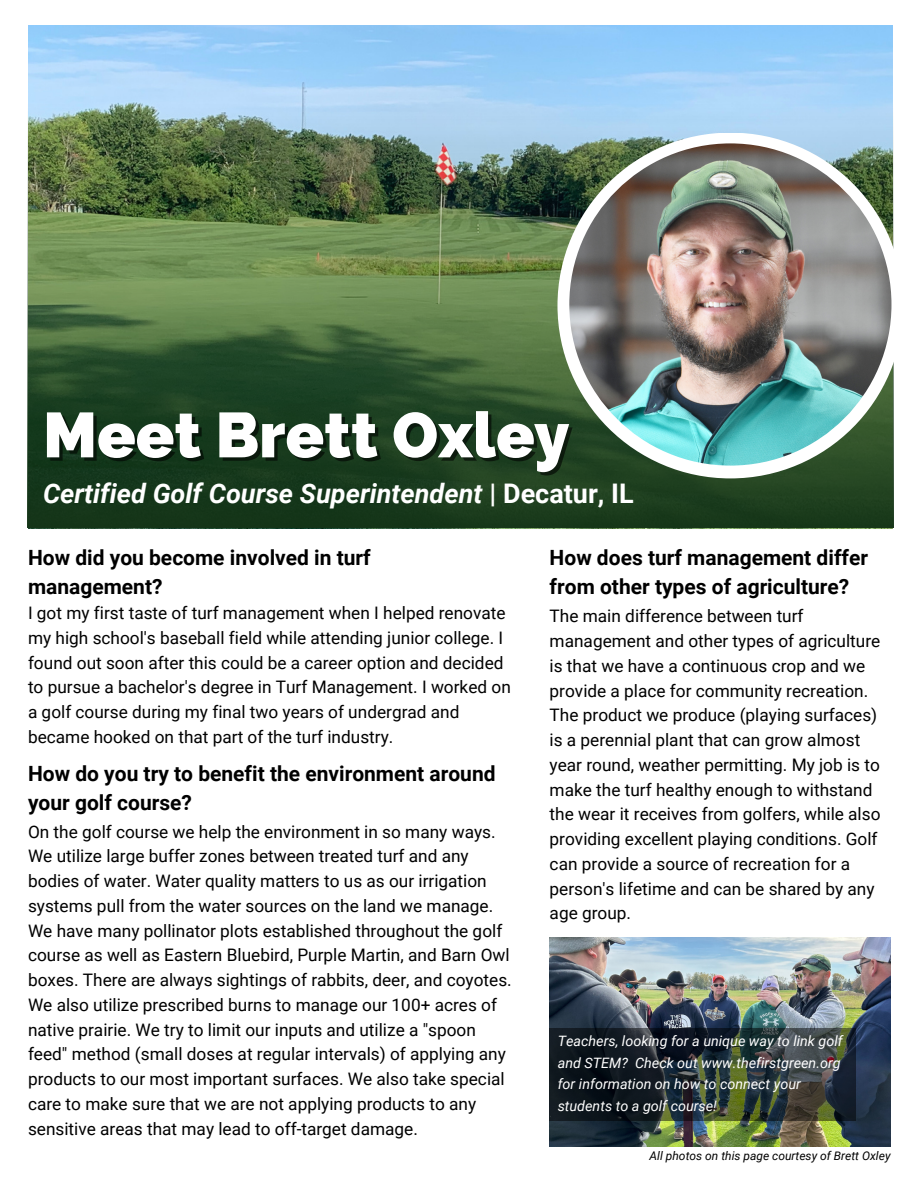
<style>
.page{position:relative;width:918px;height:1188px;background:#fff}
.page>*{position:absolute;margin:0;border:0;box-sizing:border-box;transform-origin:0 0}
.t1{font:800 63.3px "Raleway";color:#fff}
.t2{font:italic 700 27px "Roboto";color:#fff}
.t3{font:700 21px/29.2px "Roboto";color:#000}
.t4{font:17.25px/24.8px "Roboto";color:#000}
.t5{font:italic 14.4px/21.3px "Roboto";color:#fff}
.t6{font:italic 12px "Roboto";color:#000}
.s1{font-style:normal}
</style>
<div class="page">
<img style="left:28px;top:26px;width:864px;height:503px">
<svg style="left:28px;top:102px;width:866px;height:426px"></svg>
<div style="left:557px;top:133px;width:346px;height:345px;background:#fff;border-radius:50%"></div>
<img style="left:569px;top:143px;width:322px;height:323px;border-radius:50%">
<img style="left:550px;top:937px;width:341px;height:209px">
<svg style="left:550px;top:1028px;width:306px;height:93px"></svg>
<h2 class="t1" style="left:43px;top:398px;width:528px">Meet Brett Oxley</h2>
<h1 class="t2" style="left:43px;top:478px;width:592px">Certified Golf Course Superintendent <span class="s1">| Decatur, IL</span></h1>
<p class="t3" style="left:28px;top:543px;width:344px">How did you become involved in turf management?</p>
<h3 class="t4" style="left:28px;top:601px;width:484px">I got my first taste of turf management when I helped renovate my high school's baseball field while attending junior college. I found out soon after this could be a career option and decided to pursue a bachelor's degree in Turf Management. I worked on a golf course during my final two years of undergrad and became hooked on that part of the turf industry.</h3>
<h4 class="t3" style="left:28px;top:759px;width:469px">How do you try to benefit the environment around your golf course?</h4>
<h3 class="t4" style="left:28px;top:819px;width:485px">On the golf course we help the environment in so many ways.<br>We utilize large buffer zones between treated turf and any bodies of water. Water quality matters to us as our irrigation systems pull from the water sources on the land we manage.<br>We have many pollinator plots established throughout the golf course as well as Eastern Bluebird, Purple Martin, and Barn Owl boxes. There are always sightings of rabbits, deer, and coyotes.<br>We also utilize prescribed burns to manage our 100+ acres of native prairie. We try to limit our inputs and utilize a "spoon feed" method (small doses at regular intervals) of applying any products to our most important surfaces. We also take special care to make sure that we are not applying products to any sensitive areas that may lead to off-target damage.</h3>
<h4 class="t3" style="left:550px;top:543px;width:320px">How does turf management differ from other types of agriculture?</h4>
<h3 class="t4" style="left:550px;top:604px;width:332px">The main difference between turf management and other types of agriculture is that we have a continuous crop and we provide a place for community recreation.<br>The product we produce (playing surfaces) is a perennial plant that can grow almost year round, weather permitting. My job is to make the turf healthy enough to withstand the wear it receives from golfers, while also providing excellent playing conditions. Golf can provide a source of recreation for a person's lifetime and can be shared by any age group.</h3>
<p class="t5" style="left:558px;top:1031px;width:287px">Teachers, looking for a unique way to link golf and STEM? Check out www.thefirstgreen.org for information on how to connect your students to a golf course!</p>
<h4 class="t6" style="left:650px;top:1149px;width:242px">All photos on this page courtesy of Brett Oxley</h4>
</div>
